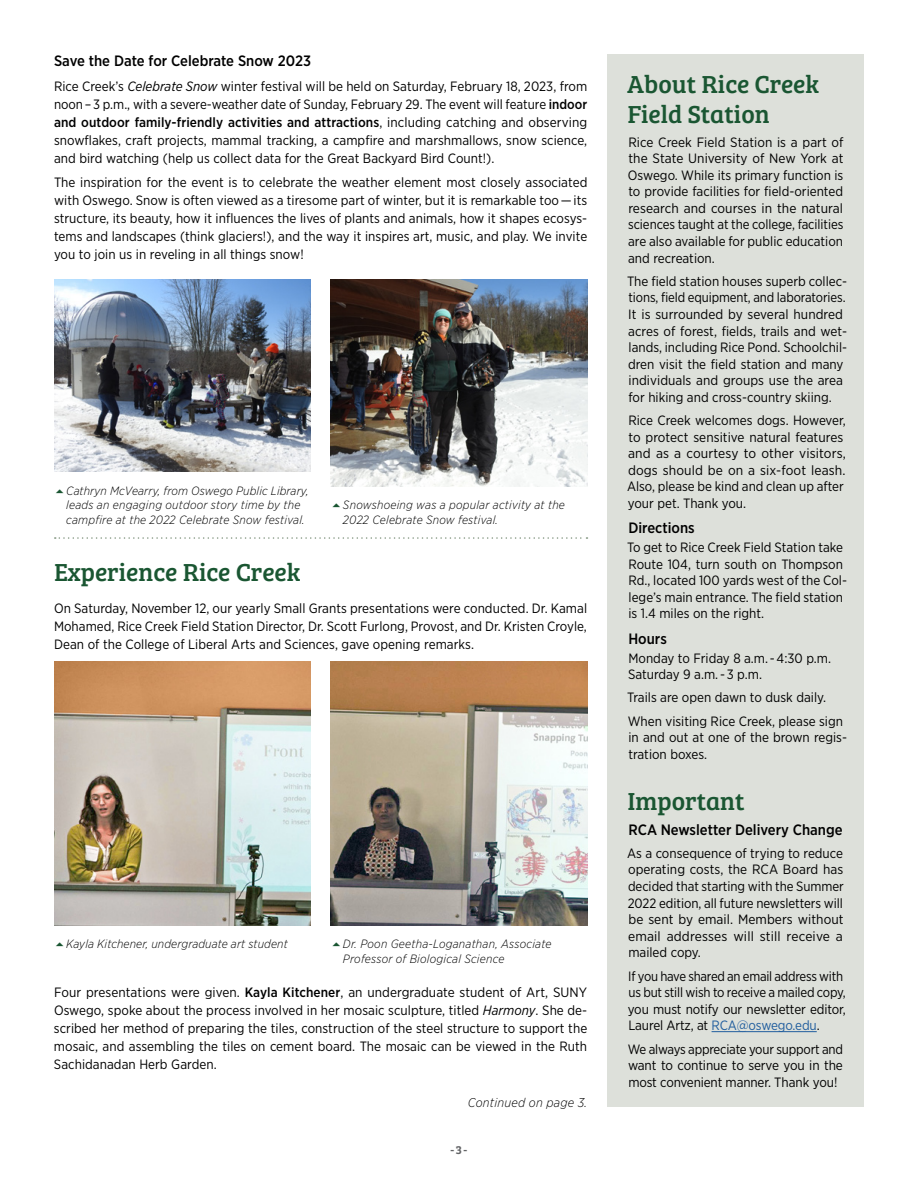
<style>
.page{position:relative;width:918px;height:1188px;background:#fff}
.page>*{position:absolute;margin:0;border:0;box-sizing:border-box;transform-origin:0 0}
.t1{font:25.5px/30.6px "Bree Serif";color:#1a5632}
.t2{font:500 15px "Gotham Narrow";color:#000}
.t3{font:13.5px/16.5px "Gotham Narrow";color:#000;text-align:justify}
.t4{font:italic 300 12.75px "Gotham Narrow";letter-spacing:.02em;color:#000}
.t5{font:italic 300 12px/14.4px "Gotham Narrow";letter-spacing:.02em;color:#000}
.t6{font:12px "Bree Serif Sb";color:#636466}
.s1{font-style:italic}
.s2{font-weight:500}
.s3{color:#215e9e}
</style>
<div class="page">
<div style="left:608px;top:54px;width:256px;height:1053px;background:#dde0da"></div>
<hr style="left:712px;top:1031px;width:105px;height:1px;background:#215e9e">
<img style="left:54px;top:279px;width:256px;height:193px">
<img style="left:331px;top:279px;width:256px;height:207px">
<svg style="left:55px;top:537px;width:532px;height:2px"></svg>
<img style="left:54px;top:662px;width:256px;height:263px">
<img style="left:331px;top:662px;width:256px;height:263px">
<p class="t2" style="left:54px;top:51px;width:259px">Save the Date for Celebrate Snow 2023</p>
<p class="t3" style="left:54px;top:77px;width:535px;line-height:18px">Rice Creek’s <span class="s1">Celebrate Snow</span> winter festival will be held on Saturday, February 18, 2023, from noon – 3 p.m., with a severe-weather date of Sunday, February 29. The event will feature <span class="s2">indoor and outdoor family-friendly activities and attractions</span>, including catching and observing snowflakes, craft projects, mammal tracking, a campfire and marshmallows, snow science, and bird watching (help us collect data for the Great Backyard Bird Count!).</p>
<p class="t3" style="left:54px;top:173px;width:535px;line-height:18px">The inspiration for the event is to celebrate the weather element most closely associated with Oswego. Snow is often viewed as a tiresome part of winter, but it is remarkable too — its structure, its beauty, how it influences the lives of plants and animals, how it shapes ecosys&shy;tems and landscapes (think glaciers!), and the way it inspires art, music, and play. We invite you to join us in reveling in all things snow!</p>
<p class="t5" style="left:66px;top:483px;width:244px">Cathryn McVearry, from Oswego Public Library, leads an engaging outdoor story time by the campfire at the 2022 Celebrate Snow festival.</p>
<p class="t5" style="left:343px;top:498px;width:224px">Snowshoeing was a popular activity at the<br>2022 Celebrate Snow festival.</p>
<h1 class="t1" style="left:54px;top:556px;width:248px">Experience Rice Creek</h1>
<p class="t3" style="left:54px;top:599px;width:535px;line-height:18px">On Saturday, November 12, our yearly Small Grants presentations were conducted. Dr. Kamal Mohamed, Rice Creek Field Station Director, Dr. Scott Furlong, Provost, and Dr. Kristen Croyle, Dean of the College of Liberal Arts and Sciences, gave opening remarks.</p>
<p class="t5" style="left:66px;top:937px;width:223px">Kayla Kitchener, undergraduate art student</p>
<p class="t5" style="left:343px;top:937px;width:210px">Dr. Poon Geetha-Loganathan, Associate<br>Professor of Biological Science</p>
<p class="t3" style="left:54px;top:983px;width:535px;line-height:18px">Four presentations were given. <span class="s2">Kayla Kitchener</span>, an undergraduate student of Art, SUNY Oswego, spoke about the process involved in her mosaic sculpture, titled <span class="s1">Harmony</span>. She de&shy;scribed her method of preparing the tiles, construction of the steel structure to support the mosaic, and assembling the tiles on cement board. The mosaic can be viewed in the Ruth Sachidanadan Herb Garden.</p>
<p class="t4" style="left:468px;top:1095px;width:121px">Continued on page 3.</p>
<p class="t6" style="left:451px;top:1141px;width:18px">-3-</p>
<h1 class="t1" style="left:627px;top:67px;width:194px">About Rice Creek<br>Field Station</h1>
<p class="t3" style="left:628px;top:133px;width:217px">Rice Creek Field Station is a part of the State University of New York at Oswego. While its primary function is to provide facilities for field-oriented research and courses in the natural sciences taught at the college, facilities are also available for public education and recreation.</p>
<p class="t3" style="left:627px;top:273px;width:221px;text-align:left">The field station houses superb collec&shy;tions, field equipment, and laboratories.<br>It is surrounded by several hundred acres of forest, fields, trails and wet&shy;lands, including Rice Pond. Schoolchil&shy;dren visit the field station and many individuals and groups use the area for hiking and cross-country skiing.</p>
<p class="t3" style="left:627px;top:412px;width:220px;text-align:left">Rice Creek welcomes dogs. However, to protect sensitive natural features and as a courtesy to other visitors, dogs should be on a six-foot leash.<br>Also, please be kind and clean up after your pet. Thank you.</p>
<p class="t2" style="left:628px;top:519px;width:68px">Directions</p>
<p class="t3" style="left:627px;top:539px;width:221px;text-align:left">To get to Rice Creek Field Station take Route 104, turn south on Thompson Rd., located 100 yards west of the Col&shy;lege’s main entrance. The field station is 1.4 miles on the right.</p>
<p class="t2" style="left:628px;top:629px;width:40px">Hours</p>
<p class="t3" style="left:628px;top:649px;width:205px">Monday to Friday 8 a.m. - 4:30 p.m.<br>Saturday 9 a.m. - 3 p.m.</p>
<p class="t3" style="left:627px;top:686px;width:217px;line-height:23.2px">Trails are open dawn to dusk daily.<br>When visiting Rice Creek, please sign</p>
<p class="t3" style="left:628px;top:729px;width:220px">in and out at one of the brown regis&shy;tration boxes.</p>
<h1 class="t1" style="left:627px;top:784px;width:119px">Important</h1>
<p class="t2" style="left:628px;top:820px;width:216px">RCA Newsletter Delivery Change</p>
<p class="t3" style="left:627px;top:845px;width:218px">As a consequence of trying to reduce operating costs, the RCA Board has decided that starting with the Summer 2022 edition, all future newsletters will be sent by email. Members without email addresses will still receive a mailed copy.</p>
<p class="t3" style="left:628px;top:967px;width:219px;text-align:left">If you have shared an email address with us but still wish to receive a mailed copy, you must notify our newsletter editor, Laurel Artz, at <span class="s3">RCA@oswego.edu</span>.</p>
<p class="t3" style="left:628px;top:1040px;width:217px">We always appreciate your support and want to continue to serve you in the most convenient manner. Thank you!</p>
</div>
